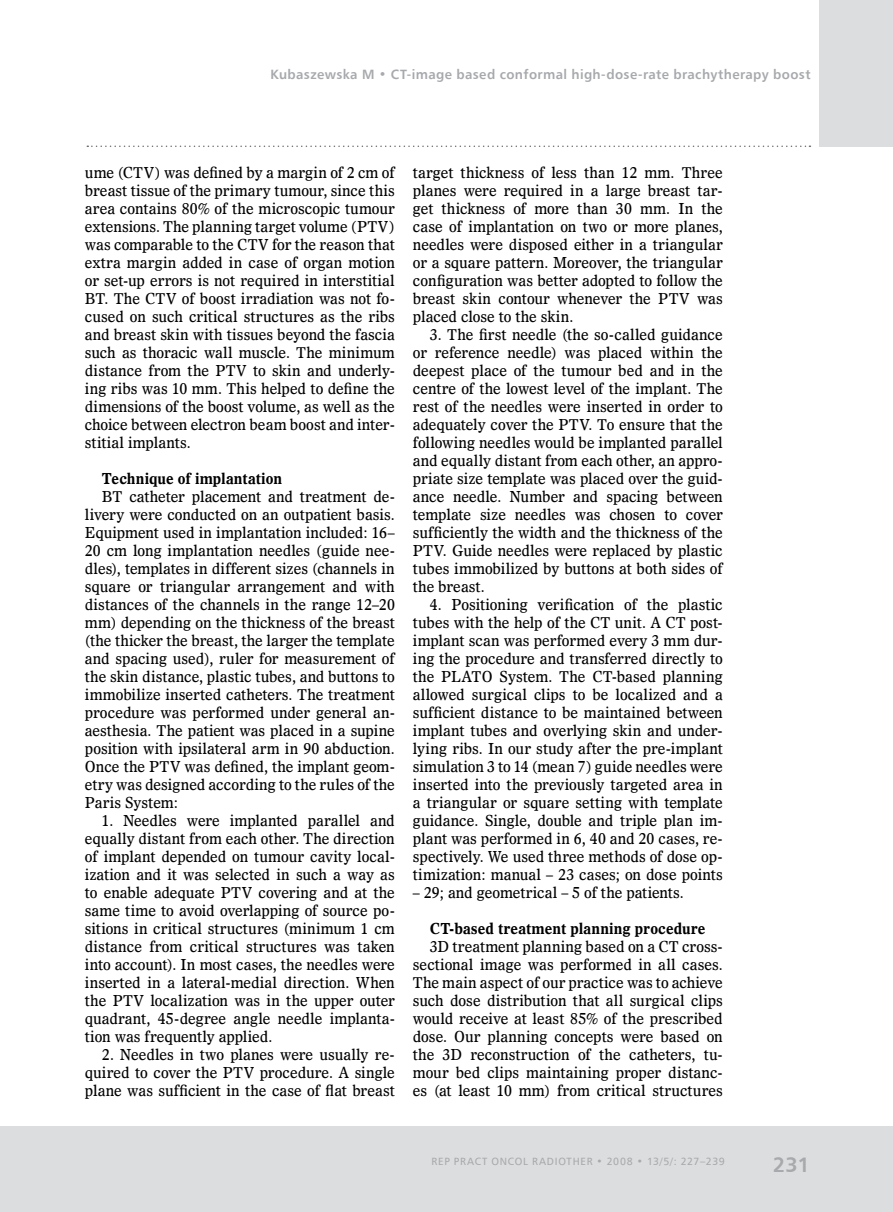
<style>
.page{position:relative;width:893px;height:1212px;background:#fff}
.page>*{position:absolute;margin:0;border:0;box-sizing:border-box;transform-origin:0 0}
.t1{font:700 21px "Humnst 777 EU";color:#a7a9ac}
.t2{font:15px/18px "Dutch 811 EU";color:#000;text-align:justify;scale:.93 1}
.t3{font:700 15px "Dutch 811 EU";color:#000;scale:.93 1}
.t4{font:700 13.5px "Humnst 777 EU";letter-spacing:.025em;color:#a7a9ac}
.t5{font:10.5px "Humnst 777 EU";letter-spacing:.07em;color:#a7a9ac}
</style>
<div class="page">
<div style="left:0;top:1126px;width:893px;height:86px;background:#dcddde"></div>
<svg style="left:87px;top:146px;width:723px;height:1px"></svg>
<div style="left:820px;top:0;width:73px;height:146px;background:#dcddde"></div>
<p class="t4" style="left:270px;top:65px;width:542px">Kubaszewska M • CT-image based conformal high-dose-rate brachytherapy boost</p>
<p class="t2" style="left:85px;top:164px;width:335px">ume (CTV) was defined by a margin of 2 cm of breast tissue of the primary tumour, since this area contains 80% of the microscopic tumour extensions. The planning target volume (PTV) was comparable to the CTV for the reason that extra margin added in case of organ motion or set-up errors is not required in interstitial BT. The CTV of boost irradiation was not fo&shy;cused on such critical structures as the ribs and breast skin with tissues beyond the fascia such as thoracic wall muscle. The minimum distance from the PTV to skin and underly&shy;ing ribs was 10 mm. This helped to define the dimensions of the boost volume, as well as the choice between electron beam boost and inter&shy;stitial implants.</p>
<p class="t3" style="left:102px;top:469px;width:195px">Technique of implantation</p>
<p class="t2" style="left:85px;top:488px;width:335px;text-indent:17px">BT catheter placement and treatment de&shy;livery were conducted on an outpatient basis.<br>Equipment used in implantation included: 16– 20 cm long implantation needles (guide nee&shy;dles), templates in different sizes (channels in square or triangular arrangement and with distances of the channels in the range 12–20 mm) depending on the thickness of the breast (the thicker the breast, the larger the template and spacing used), ruler for measurement of the skin distance, plastic tubes, and buttons to immobilize inserted catheters. The treatment procedure was performed under general an&shy;aesthesia. The patient was placed in a supine position with ipsilateral arm in 90 abduction.<br>Once the PTV was defined, the implant geom&shy;etry was designed according to the rules of the Paris System:</p>
<p class="t2" style="left:85px;top:812px;width:335px;text-indent:17px">1. Needles were implanted parallel and equally distant from each other. The direction of implant depended on tumour cavity local&shy;ization and it was selected in such a way as to enable adequate PTV covering and at the same time to avoid overlapping of source po&shy;sitions in critical structures (minimum 1 cm distance from critical structures was taken into account). In most cases, the needles were inserted in a lateral-medial direction. When the PTV localization was in the upper outer quadrant, 45-degree angle needle implanta&shy;tion was frequently applied.</p>
<p class="t2" style="left:85px;top:1046px;width:335px;text-indent:17px">2. Needles in two planes were usually re&shy;quired to cover the PTV procedure. A single plane was sufficient in the case of flat breast</p>
<p class="t2" style="left:413px;top:164px;width:335px">target thickness of less than 12 mm. Three planes were required in a large breast tar&shy;get thickness of more than 30 mm. In the case of implantation on two or more planes, needles were disposed either in a triangular or a square pattern. Moreover, the triangular configuration was better adopted to follow the breast skin contour whenever the PTV was placed close to the skin.</p>
<p class="t2" style="left:413px;top:326px;width:335px;text-indent:17px">3. The first needle (the so-called guidance or reference needle) was placed within the deepest place of the tumour bed and in the centre of the lowest level of the implant. The rest of the needles were inserted in order to adequately cover the PTV. To ensure that the following needles would be implanted parallel and equally distant from each other, an appro&shy;priate size template was placed over the guid&shy;ance needle. Number and spacing between template size needles was chosen to cover sufficiently the width and the thickness of the PTV. Guide needles were replaced by plastic tubes immobilized by buttons at both sides of the breast.</p>
<p class="t2" style="left:413px;top:596px;width:335px;text-indent:17px">4. Positioning verification of the plastic tubes with the help of the CT unit. A CT post&shy;implant scan was performed every 3 mm dur&shy;ing the procedure and transferred directly to the PLATO System. The CT-based planning allowed surgical clips to be localized and a sufficient distance to be maintained between implant tubes and overlying skin and under&shy;lying ribs. In our study after the pre-implant simulation 3 to 14 (mean 7) guide needles were inserted into the previously targeted area in a triangular or square setting with template guidance. Single, double and triple plan im&shy;plant was performed in 6, 40 and 20 cases, re&shy;spectively. We used three methods of dose op&shy;timization: manual – 23 cases; on dose points</p>
<p class="t2" style="left:413px;top:884px;width:293px">– 29; and geometrical – 5 of the patients.</p>
<p class="t3" style="left:430px;top:919px;width:298px">CT-based treatment planning procedure</p>
<p class="t2" style="left:413px;top:938px;width:335px;text-indent:17px">3D treatment planning based on a CT cross&shy;sectional image was performed in all cases.<br>The main aspect of our practice was to achieve such dose distribution that all surgical clips would receive at least 85% of the prescribed dose. Our planning concepts were based on the 3D reconstruction of the catheters, tu&shy;mour bed clips maintaining proper distanc&shy;es (at least 10 mm) from critical structures</p>
<p class="t5" style="left:431px;top:1154px;width:295px">REP PRACT ONCOL RADIOTHER • 2008 • 13/5/: 227–239</p>
<h1 class="t1" style="left:773px;top:1152px;width:39px">231</h1>
</div>
